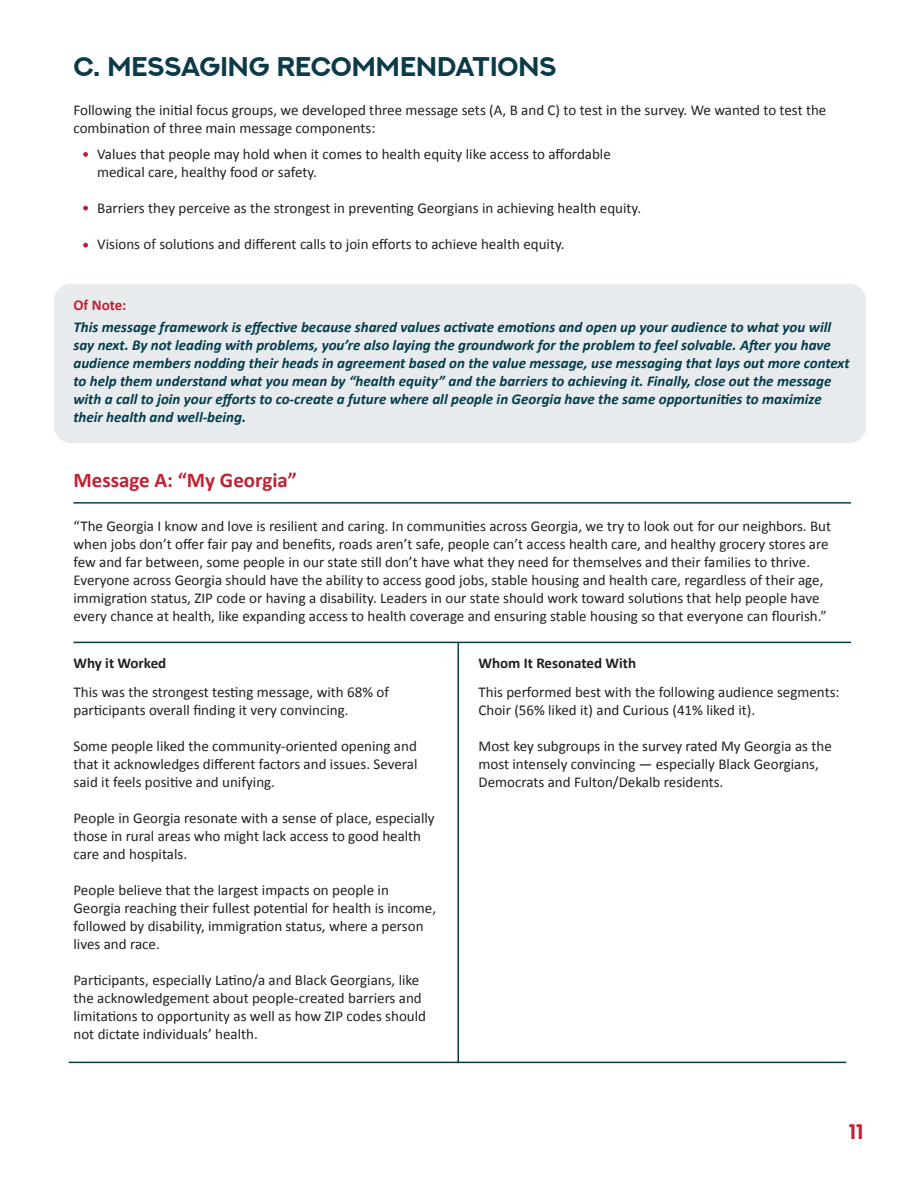
<style>
.page{position:relative;width:918px;height:1188px;background:#fff}
.page>*{position:absolute;margin:0;border:0;box-sizing:border-box;transform-origin:0 0}
.t1{font:700 27px "NEXTART";color:#0b3a49}
.t2{font:700 21px "Calibri";color:#c42032}
.t3{font:700 21px "NEXTART";color:#c42032}
.t4{font:15px/18px "Calibri";color:#231f20}
.t5{font:italic 700 15px/18px "Calibri";color:#013c4b}
.t6{font:700 15px "Calibri";color:#231f20}
.t7{font:700 15px "Calibri";color:#c42032}
</style>
<div class="page">
<svg style="left:83px;top:152px;width:5px;height:5px"></svg>
<svg style="left:83px;top:206px;width:5px;height:5px"></svg>
<div style="left:54px;top:284px;width:812px;height:159px;background:#e7ebed;border-radius:17px"></div>
<hr style="left:73px;top:502px;width:778px;height:2px;background:#0b3a49">
<hr style="left:73px;top:642px;width:778px;height:1px;background:#0b3a49">
<hr style="left:458px;top:642px;width:1px;height:421px;background:#0b3a49">
<hr style="left:69px;top:1062px;width:777px;height:1px;background:#0b3a49">
<svg style="left:83px;top:243px;width:5px;height:5px"></svg>
<p class="t1" style="left:73px;top:50px;width:484px">C. MESSAGING RECOMMENDATIONS</p>
<p class="t4" style="left:74px;top:100px;width:754px">Following the initial focus groups, we developed three message sets (A, B and C) to test in the survey. We wanted to test the combination of three main message components:</p>
<p class="t4" style="left:97px;top:145px;width:515px">Values that people may hold when it comes to health equity like access to affordable medical care, healthy food or safety.</p>
<p class="t4" style="left:97px;top:199px;width:545px">Barriers they perceive as the strongest in preventing Georgians in achieving health equity.</p>
<p class="t4" style="left:97px;top:235px;width:469px">Visions of solutions and different calls to join efforts to achieve health equity.</p>
<p class="t7" style="left:74px;top:295px;width:54px">Of Note:</p>
<p class="t5" style="left:73px;top:317px;width:778px">This message framework is effective because shared values activate emotions and open up your audience to what you will say next. By not leading with problems, you’re also laying the groundwork for the problem to feel solvable. After you have audience members nodding their heads in agreement based on the value message, use messaging that lays out more context to help them understand what you mean by “health equity” and the barriers to achieving it. Finally, close out the message with a call to join your efforts to co-create a future where all people in Georgia have the same opportunities to maximize their health and well-being.</p>
<p class="t2" style="left:73px;top:465px;width:225px">Message A: “My Georgia”</p>
<p class="t4" style="left:74px;top:517px;width:759px">“The Georgia I know and love is resilient and caring. In communities across Georgia, we try to look out for our neighbors. But when jobs don’t offer fair pay and benefits, roads aren’t safe, people can’t access health care, and healthy grocery stores are few and far between, some people in our state still don’t have what they need for themselves and their families to thrive.<br>Everyone across Georgia should have the ability to access good jobs, stable housing and health care, regardless of their age, immigration status, ZIP code or having a disability. Leaders in our state should work toward solutions that help people have every chance at health, like expanding access to health coverage and ensuring stable housing so that everyone can flourish.”</p>
<p class="t6" style="left:73px;top:652px;width:94px">Why it Worked</p>
<p class="t6" style="left:479px;top:652px;width:159px">Whom It Resonated With</p>
<p class="t4" style="left:74px;top:683px;width:317px">This was the strongest testing message, with 68% of participants overall finding it very convincing.</p>
<p class="t4" style="left:74px;top:737px;width:345px;text-align:justify">Some people liked the community-oriented opening and that it acknowledges different factors and issues. Several said it feels positive and unifying.</p>
<p class="t4" style="left:74px;top:809px;width:363px">People in Georgia resonate with a sense of place, especially those in rural areas who might lack access to good health care and hospitals.</p>
<p class="t4" style="left:74px;top:881px;width:364px">People believe that the largest impacts on people in Georgia reaching their fullest potential for health is income, followed by disability, immigration status, where a person lives and race.</p>
<p class="t4" style="left:74px;top:971px;width:354px">Participants, especially Latino/a and Black Georgians, like the acknowledgement about people-created barriers and limitations to opportunity as well as how ZIP codes should not dictate individuals’ health.</p>
<p class="t4" style="left:479px;top:683px;width:363px">This performed best with the following audience segments:<br>Choir (56% liked it) and Curious (41% liked it).</p>
<p class="t4" style="left:479px;top:737px;width:355px">Most key subgroups in the survey rated My Georgia as the most intensely convincing — especially Black Georgians,<br>Democrats and Fulton/Dekalb residents.</p>
<p class="t3" style="left:849px;top:1120px;width:16px">11</p>
</div>
